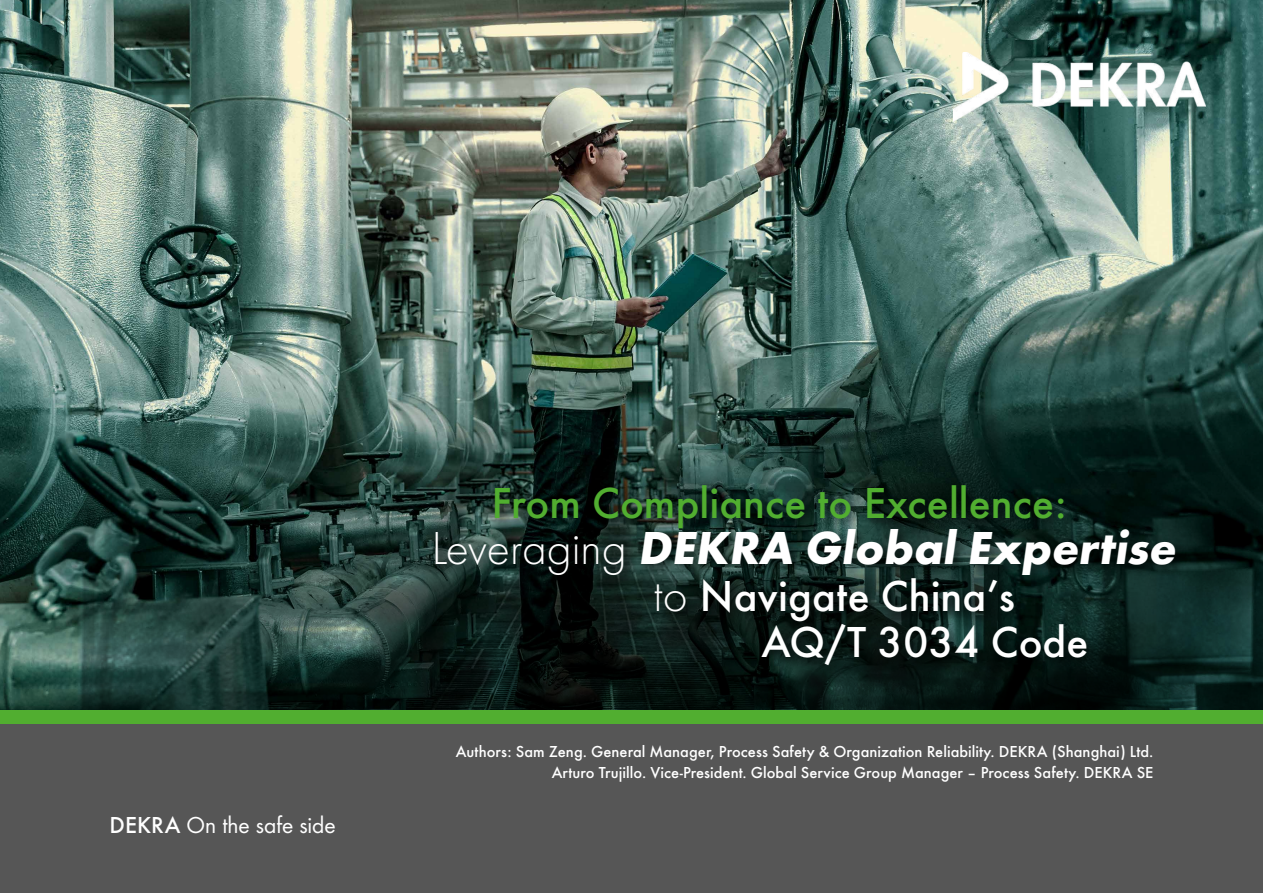
<style>
.page{position:relative;width:1263px;height:893px;background:#fff}
.page>*{position:absolute;margin:0;border:0;box-sizing:border-box;transform-origin:0 0}
.t1{font:700 48px "Futura PT";color:#fff}
.t2{font:500 45px/46.5px "Futura";color:#fff}
.t3{font:500 45px "Futura";color:#51ae30}
.t4{font:24px "Futura Boo";color:#fff}
.t5{font:500 16.5px/21px "Futura";color:#fff;text-align:right}
.s1{font-family:"Futura";font-weight:500}
.s2{font-weight:300}
.s3{font-family:"Futura PT";font-weight:300;font-size:48px}
</style>
<div class="page">
<img style="left:0;top:0;width:1263px;height:94px">
<img style="left:0;top:94px;width:1263px;height:616px">
<div style="left:432px;top:481px;width:755px;height:196px;background:#000;opacity:.5"></div>
<div style="left:0;top:723px;width:1263px;height:170px;background:#565656"></div>
<div style="left:0;top:710px;width:1263px;height:13px;background:#51ae30"></div>
<img style="left:954px;top:53px;width:251px;height:69px">
<h3 class="t4" style="left:109px;top:808px;width:228px"><span class="s1">DEKRA</span> On the safe side</h3>
<h2 class="t3" style="left:491px;top:469px;width:577px">From Compliance to Excellence:</h2>
<h1 class="t1" style="left:431px;top:517px;width:754px"><span class="s2">Lev e r a g i n g</span> DEKRA GlobalExpertise</h1>
<h2 class="t2" style="left:761px;top:568px;width:328px;text-indent:-108px"><span class="s3">to</span> Navigate China’s<br>AQ/T 3034 Code</h2>
<p class="t5" style="left:456px;top:739px;width:699px">Authors: Sam Zeng. General Manager, Process Safety &amp; Organization Reliability. DEKRA (Shanghai) Ltd.<br>Arturo Trujillo. Vice-President. Global Service Group Manager – Process Safety. DEKRA SE</p>
</div>
